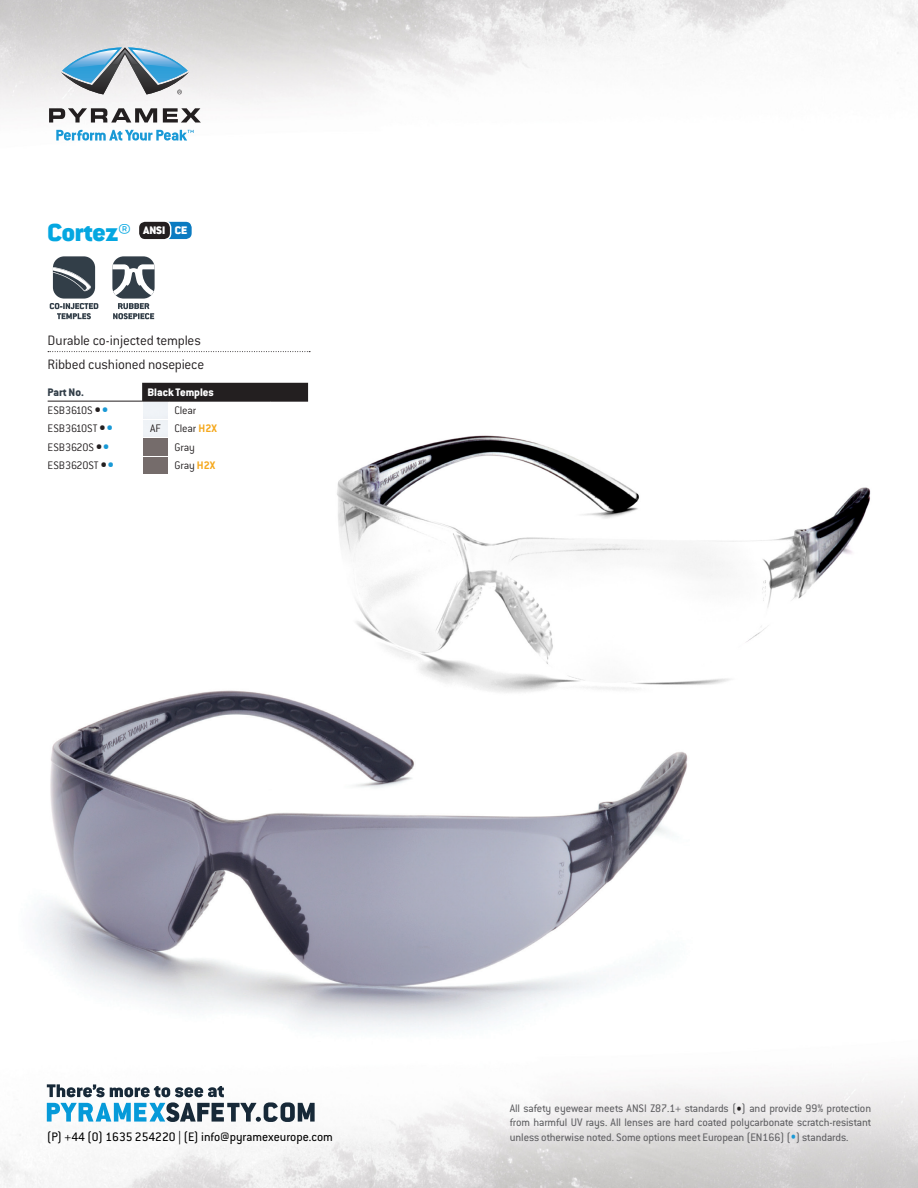
<style>
.page{position:relative;width:918px;height:1188px;background:#fff}
.page>*{position:absolute;margin:0;border:0;box-sizing:border-box;transform-origin:0 0}
.Model_Name{font:900 27px "Conduit ITC Std";color:#04a7e1}
.Description{font:300 15px "Conduit ITC Std";letter-spacing:-.015em;color:#231f20}
.Description___no_rul{font:300 15px "Conduit ITC Std";letter-spacing:-.015em;color:#231f20}
.t1{font:13.5px "Conduit ITC Std";color:#000}
.Description___no_rul-2{font:12px/14.4px "Conduit ITC Std";letter-spacing:-.005em;color:#5f5f62}
.Part_No{font:300 12px "Conduit ITC Std";letter-spacing:-.01em;color:#231f20}
.t2{font:800 12px "Conduit ITC Std";color:#fff}
.t3{font:800 12px "Conduit ITC Std";color:#323e48}
.Part_No-2{font:900 12px "Conduit ITC Std";color:#fff}
.s1{font-weight:900;font-size:13.8px}
.s2{font-weight:900;font-size:13.8px;color:#1999d6}
.s3{font-weight:700;color:#f5a81c}
.s4{font-size:13.8px;color:#231f20}
.s5{font-size:13.8px;color:#1999d6}
</style>
<div class="page">
<img style="left:0;top:0;width:918px;height:130px">
<img style="left:0;top:1079px;width:918px;height:109px">
<svg style="left:49px;top:108px;width:152px;height:15px"></svg>
<svg style="left:56px;top:130px;width:138px;height:11px"></svg>
<svg style="left:61px;top:47px;width:128px;height:47px"></svg>
<svg style="left:47px;top:1084px;width:268px;height:38px"></svg>
<svg style="left:48px;top:351px;width:262px;height:1px"></svg>
<div style="left:138px;top:221px;width:54px;height:19px;background:#0b7bc1;border-radius:7px"></div>
<div style="left:138px;top:220px;width:55px;height:21px;border:2px solid #fff;border-radius:7px"></div>
<div style="left:138px;top:221px;width:33px;height:19px;background:#231f20;border-radius:7px"></div>
<div style="left:138px;top:220px;width:33px;height:21px;border:2px solid #fff;border-radius:7px"></div>
<div style="left:53px;top:256px;width:42px;height:43px;background:#323e48;border-radius:11px"></div>
<svg style="left:53px;top:264px;width:38px;height:28px"></svg>
<svg style="left:50px;top:303px;width:48px;height:16px"></svg>
<div style="left:112px;top:256px;width:43px;height:43px;background:#323e48;border-radius:11px"></div>
<svg style="left:112px;top:264px;width:43px;height:55px"></svg>
<hr style="left:48px;top:401px;width:94px;height:1px;background:#231f20">
<div style="left:142px;top:383px;width:166px;height:19px;background:#231f20"></div>
<hr style="left:169px;top:401px;width:101px;height:1px;background:#231f20">
<hr style="left:270px;top:401px;width:38px;height:1px;background:#231f20">
<img style="left:35px;top:690px;width:653px;height:340px">
<img style="left:318px;top:435px;width:553px;height:295px">
<p class="Model_Name" style="left:48px;top:217px;width:85px">Cortez®</p>
<p class="Part_No-2" style="left:143px;top:224px;width:24px">ANSI</p>
<p class="Part_No-2" style="left:175px;top:224px;width:14px">CE</p>
<p class="Description" style="left:48px;top:331px;width:155px">Durable co-injected temples</p>
<p class="Description___no_rul" style="left:48px;top:355px;width:158px">Ribbed cushioned nosepiece</p>
<p class="t3" style="left:48px;top:385px;width:38px">Part No.</p>
<p class="t2" style="left:148px;top:385px;width:68px">Black Temples</p>
<p class="Part_No" style="left:48px;top:403px;width:62px">ESB3610S <span class="s1">•</span><span class="s2">•</span></p>
<p class="Part_No" style="left:175px;top:403px;width:23px">Clear</p>
<p class="Part_No" style="left:48px;top:421px;width:67px">ESB3610ST <span class="s1">•</span><span class="s2">•</span></p>
<p class="Part_No" style="left:150px;top:421px;width:12px">AF</p>
<p class="Part_No" style="left:175px;top:421px;width:44px">Clear <span class="s3">H2X</span></p>
<p class="Part_No" style="left:48px;top:440px;width:63px">ESB3620S <span class="s1">•</span><span class="s2">•</span></p>
<p class="Part_No" style="left:175px;top:440px;width:22px">Gray</p>
<p class="Part_No" style="left:48px;top:458px;width:68px">ESB3620ST <span class="s1">•</span><span class="s2">•</span></p>
<p class="Part_No" style="left:175px;top:458px;width:42px">Gray <span class="s3">H2X</span></p>
<p class="Description___no_rul-2" style="left:510px;top:1101px;width:363px">All safety eyewear meets ANSI Z87.1+ standards (<span class="s4">•</span>) and provide 99% protection from harmful UV rays. All lenses are hard coated polycarbonate scratch-resistant</p>
<p class="t1" style="left:47px;top:1128px;width:288px">(P) +44 (0) 1635 254220 | (E) info@pyramexeurope.com</p>
<p class="Description___no_rul-2" style="left:510px;top:1129px;width:340px">unless otherwise noted. Some options meet European (EN166) (<span class="s5">•</span>) standards.</p>
</div>
